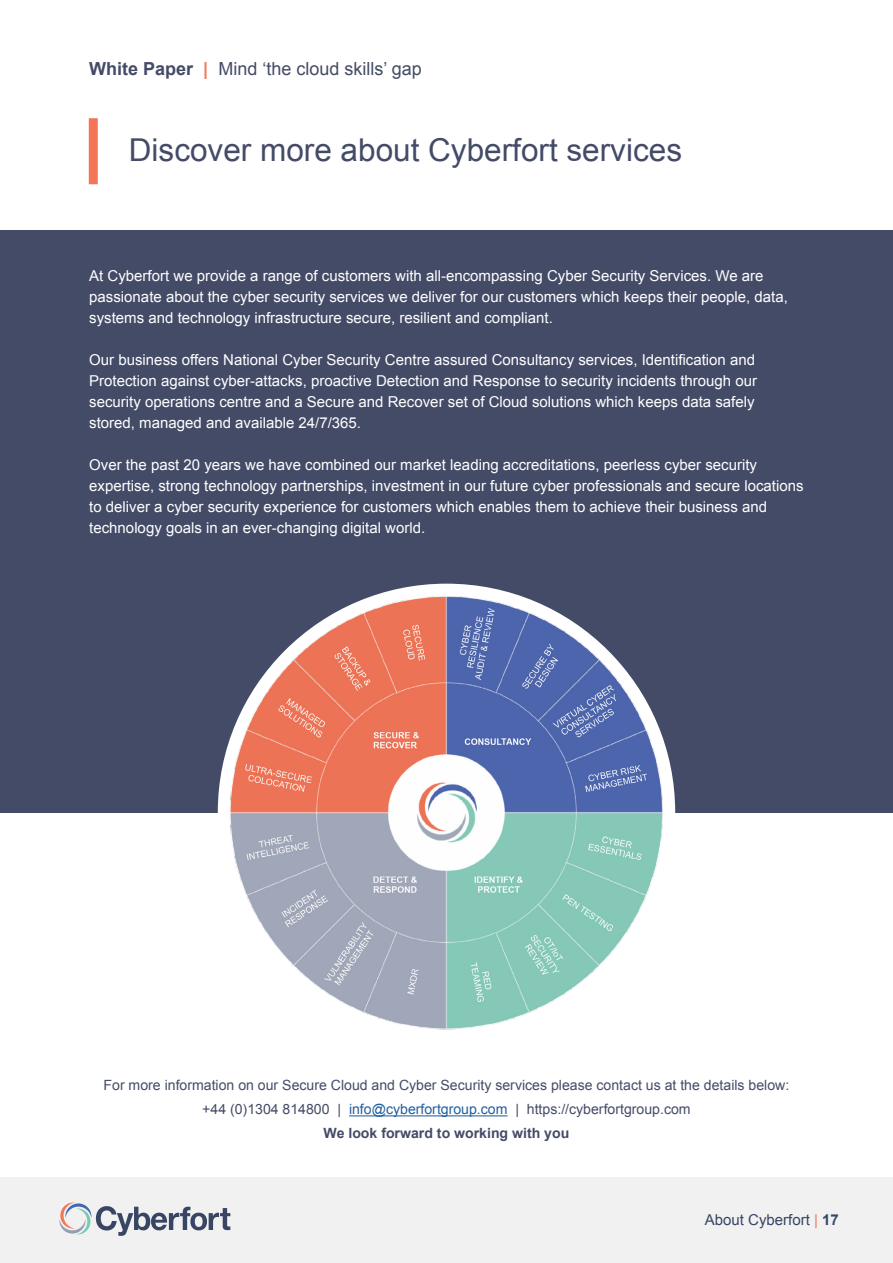
<style>
.page{position:relative;width:893px;height:1263px;background:#fff}
.page>*{position:absolute;margin:0;border:0;box-sizing:border-box;transform-origin:0 0}
.t1{font:31.5px "Arial";color:#444b67}
.t2{font:18px "Arial";color:#444b67}
.t3{font:15px/21px "Arial";color:#fff}
.t4{font:15px "Arial";color:#384563}
.t5{font:14.1px/24px "Arial";color:#444b67;text-align:center}
.s1{font-weight:700}
.s2{font-weight:700;color:#f47658}
.s3{color:#215e9e}
.s4{color:#f47658}
</style>
<div class="page">
<div style="left:0;top:1178px;width:893px;height:85px;background:#f1f1f2"></div>
<div style="left:0;top:230px;width:893px;height:582px;background:#444b67"></div>
<div style="left:218px;top:584px;width:457px;height:457px;background:#fff;border-radius:50%"></div>
<img style="left:230px;top:595px;width:433px;height:434px">
<div style="left:89px;top:118px;width:9px;height:66px;background:#f47658"></div>
<svg style="left:59px;top:1202px;width:171px;height:34px"></svg>
<hr style="left:349px;top:1115px;width:159px;height:1px;background:#215e9e">
<p class="t2" style="left:89px;top:56px;width:334px"><span class="s1">White Paper</span> <span class="s2">|</span> Mind ‘the cloud skills’ gap</p>
<h1 class="t1" style="left:129px;top:130px;width:555px">Discover more about Cyberfort services</h1>
<p class="t3" style="left:89px;top:266px;width:700px">At Cyberfort we provide a range of customers with all-encompassing Cyber Security Services. We are passionate about the cyber security services we deliver for our customers which keeps their people, data, systems and technology infrastructure secure, resilient and compliant.</p>
<p class="t3" style="left:89px;top:350px;width:669px">Our business offers National Cyber Security Centre assured Consultancy services, Identification and Protection against cyber-attacks, proactive Detection and Response to security incidents through our security operations centre and a Secure and Recover set of Cloud solutions which keeps data safely stored, managed and available 24/7/365.</p>
<p class="t3" style="left:89px;top:455px;width:716px">Over the past 20 years we have combined our market leading accreditations, peerless cyber security expertise, strong technology partnerships, investment in our future cyber professionals and secure locations to deliver a cyber security experience for customers which enables them to achieve their business and technology goals in an ever-changing digital world.</p>
<p class="t5" style="left:104px;top:1073px;width:687px">For more information on our Secure Cloud and Cyber Security services please contact us at the details below: +44 (0)1304 814800 | <span class="s3">info@cyberfortgroup.com</span> | https://cyberfortgroup.com<br><span class="s1">We look forward to working with you</span></p>
<p class="t4" style="left:705px;top:1210px;width:135px">About Cyberfort <span class="s4">|</span> <span class="s1">17</span></p>
</div>
